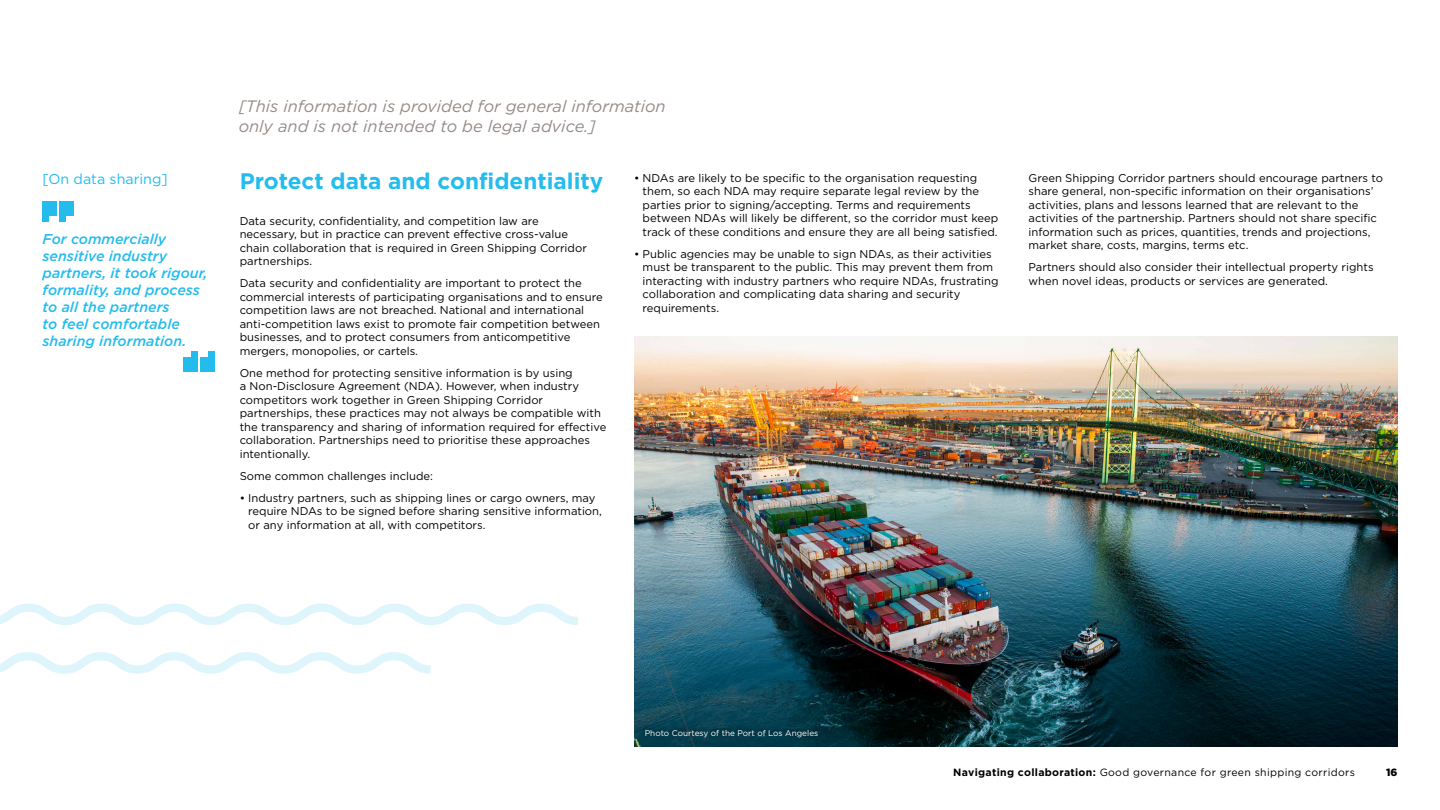
<style>
.page{position:relative;width:1440px;height:810px;background:#fff}
.page>*{position:absolute;margin:0;border:0;box-sizing:border-box;transform-origin:0 0}
.t1{font:700 22.5px "Gotham";color:#23bced}
.t2{font:italic 16.5px/19.8px "Gotham";color:#958b87}
.t3{font:italic 500 14.25px/17.1px "Gotham";color:#23bced}
.t4{font:14.25px "Gotham";color:#23bced}
.t5{font:11.25px/13.5px "Gotham";color:#000}
.t6{font:10.5px "Gotham";letter-spacing:.03em;color:#000}
.t7{font:900 10.5px "Gotham";color:#000}
.t8{font:8.25px "Gotham";color:#fff}
.s1{font-weight:700}
</style>
<div class="page">
<div style="left:43px;top:201px;width:14px;height:15px;background:#23bced"></div>
<div style="left:43px;top:210px;width:6px;height:12px;background:#23bced"></div>
<div style="left:59px;top:201px;width:15px;height:15px;background:#23bced"></div>
<div style="left:59px;top:210px;width:7px;height:12px;background:#23bced"></div>
<div style="left:200px;top:357px;width:14px;height:15px;background:#23bced"></div>
<div style="left:208px;top:351px;width:6px;height:12px;background:#23bced"></div>
<div style="left:183px;top:357px;width:14px;height:15px;background:#23bced"></div>
<div style="left:191px;top:351px;width:6px;height:12px;background:#23bced"></div>
<img style="left:634px;top:337px;width:763px;height:409px">
<svg style="left:0;top:603px;width:578px;height:22px"></svg>
<svg style="left:0;top:652px;width:431px;height:22px"></svg>
<div style="left:640px;top:725px;width:180px;height:15px;background:#000;opacity:.75"></div>
<p class="t4" style="left:43px;top:170px;width:127px">[On data sharing]</p>
<p class="t3" style="left:43px;top:230px;width:166px">For commercially sensitive industry partners, it took rigour, formality, and process to all the partners<br>to feel comfortable sharing information.</p>
<p class="t2" style="left:239px;top:96px;width:429px">[This information is provided for general information only and is not intended to be legal advice.]</p>
<p class="t5" style="left:643px;top:171px;width:357px;text-indent:-9px">• NDAs are likely to be specific to the organisation requesting them, so each NDA may require separate legal review by the parties prior to signing/accepting. Terms and requirements between NDAs will likely be different, so the corridor must keep track of these conditions and ensure they are all being satisfied.</p>
<p class="t5" style="left:643px;top:247px;width:358px;text-indent:-9px">• Public agencies may be unable to sign NDAs, as their activities must be transparent to the public. This may prevent them from interacting with industry partners who require NDAs, frustrating collaboration and complicating data sharing and security requirements.</p>
<p class="t1" style="left:240px;top:168px;width:365px">Protect data and confidentiality</p>
<p class="t5" style="left:240px;top:214px;width:349px">Data security, confidentiality, and competition law are necessary, but in practice can prevent effective cross-value chain collaboration that is required in Green Shipping Corridor partnerships.</p>
<p class="t5" style="left:240px;top:276px;width:365px">Data security and confidentiality are important to protect the commercial interests of participating organisations and to ensure competition laws are not breached. National and international anti-competition laws exist to promote fair competition between businesses, and to protect consumers from anticompetitive mergers, monopolies, or cartels.</p>
<p class="t5" style="left:240px;top:366px;width:368px">One method for protecting sensitive information is by using<br>a Non-Disclosure Agreement (NDA). However, when industry competitors work together in Green Shipping Corridor partnerships, these practices may not always be compatible with the transparency and sharing of information required for effective collaboration. Partnerships need to prioritise these approaches intentionally.</p>
<p class="t5" style="left:240px;top:469px;width:195px">Some common challenges include:</p>
<p class="t5" style="left:248px;top:491px;width:355px;text-indent:-9px">• Industry partners, such as shipping lines or cargo owners, may require NDAs to be signed before sharing sensitive information, or any information at all, with competitors.</p>
<p class="t5" style="left:1029px;top:171px;width:356px">Green Shipping Corridor partners should encourage partners to share general, non-specific information on their organisations’ activities, plans and lessons learned that are relevant to the activities of the partnership. Partners should not share specific information such as prices, quantities, trends and projections, market share, costs, margins, terms etc.</p>
<p class="t5" style="left:1029px;top:260px;width:347px">Partners should also consider their intellectual property rights when novel ideas, products or services are generated.</p>
<p class="t8" style="left:645px;top:727px;width:175px">Photo Courtesy of the Port of Los Angeles</p>
<p class="t6" style="left:953px;top:765px;width:403px"><span class="s1">Navigating collaboration:</span> Good governance for green shipping corridors</p>
<p class="t7" style="left:1386px;top:765px;width:13px">16</p>
</div>
